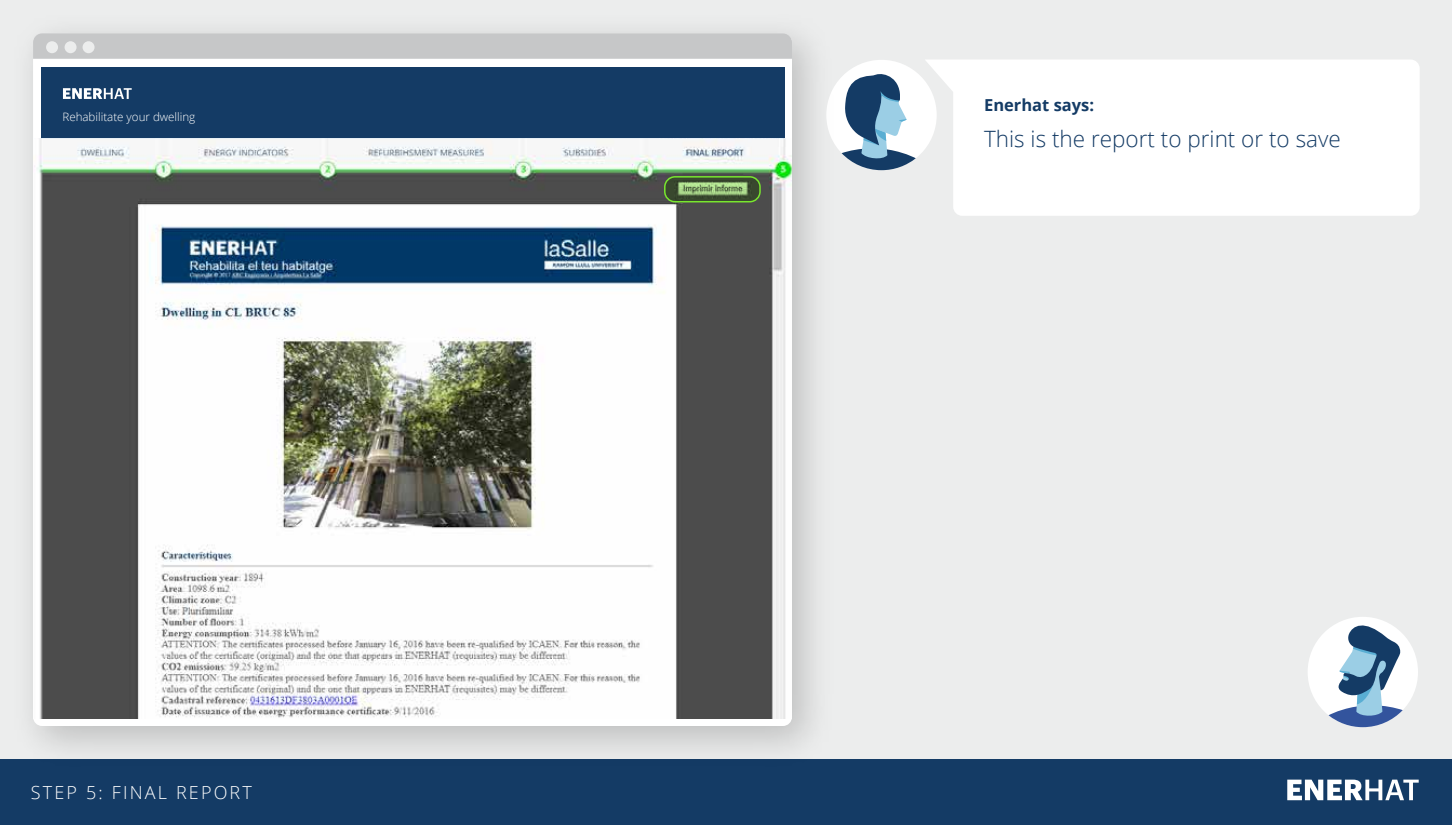
<style>
.page{position:relative;width:1452px;height:825px;background:#eceded}
.page>*{position:absolute;margin:0;border:0;box-sizing:border-box;transform-origin:0 0}
.t1{font:300 22.5px "Open Sans";color:#143b65}
.t2{font:300 18px "Open Sans";letter-spacing:.12em;color:#fff}
.t3{font:700 16.5px "Open Sans";color:#143b65}
.t4{font:300 11.55px "Open Sans";color:#fff}
</style>
<div class="page">
<div style="left:0;top:759px;width:1452px;height:66px;background:#143b65"></div>
<svg style="left:1287px;top:780px;width:132px;height:20px"></svg>
<div style="left:926px;top:60px;width:494px;height:156px;background:#fff"></div>
<div style="left:826px;top:60px;width:111px;height:110px;background:#fff;border-radius:50%"></div>
<svg style="left:848px;top:74px;width:68px;height:96px"></svg>
<div style="left:1308px;top:617px;width:110px;height:110px;background:#fff;border-radius:50%"></div>
<svg style="left:1329px;top:619px;width:74px;height:108px"></svg>
<img style="left:30px;top:31px;width:818px;height:719px">
<div style="left:33px;top:33px;width:759px;height:693px;background:#fff;border-radius:9px"></div>
<svg style="left:33px;top:33px;width:759px;height:26px;background:#c7c8c8"></svg>
<div style="left:46px;top:41px;width:12px;height:12px;background:#eceded;border-radius:50%"></div>
<div style="left:65px;top:41px;width:12px;height:12px;background:#eceded;border-radius:50%"></div>
<div style="left:83px;top:41px;width:12px;height:12px;background:#eceded;border-radius:50%"></div>
<div style="left:41px;top:68px;width:743px;height:71px;background:#143b65"></div>
<svg style="left:63px;top:88px;width:69px;height:11px"></svg>
<img style="left:34px;top:139px;width:757px;height:579px">
<svg style="left:665px;top:177px;width:95px;height:25px;background:#668253"></svg>
<div style="left:664px;top:176px;width:97px;height:26px;border:2px solid #79e72e;border-radius:10px"></div>
<p class="t4" style="left:62px;top:109px;width:134px">Rehabilitate your dwelling</p>
<p class="t2" style="left:31px;top:780px;width:222px">STEP 5: FINAL REPORT</p>
<p class="t3" style="left:984px;top:93px;width:112px">Enerhat says:</p>
<p class="t1" style="left:984px;top:123px;width:358px">This is the report to print or to save</p>
</div>
